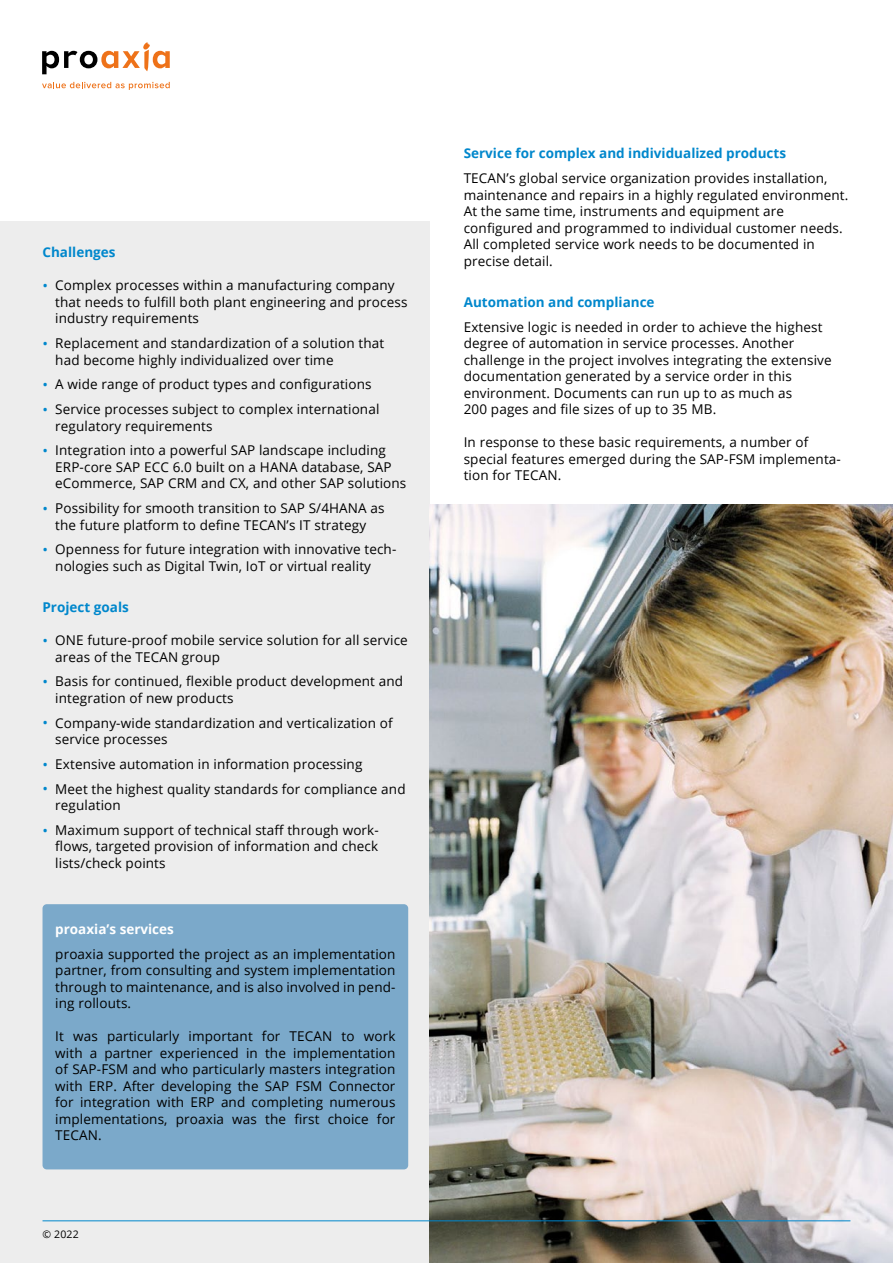
<style>
.page{position:relative;width:893px;height:1263px;background:#fff}
.page>*{position:absolute;margin:0;border:0;box-sizing:border-box;transform-origin:0 0}
.t1{font:13.5px/16.5px "Open Sans";letter-spacing:.01em;color:#000}
.t2{font:700 13.5px "Open Sans";color:#0087cc}
.t3{font:700 13.5px "Open Sans";color:#fff}
.t4{font:10.5px "Open Sans";color:#000}
.s1{font-size:14.85px;color:#0087cc}
</style>
<div class="page">
<div style="left:0;top:221px;width:429px;height:1042px;background:#ededed"></div>
<svg style="left:42px;top:42px;width:128px;height:32px"></svg>
<svg style="left:42px;top:82px;width:128px;height:8px"></svg>
<img style="left:429px;top:504px;width:464px;height:759px">
<div style="left:43px;top:904px;width:365px;height:265px;background:#7ba9ca;border-radius:4px"></div>
<hr style="left:43px;top:1220px;width:807px;height:1px;background:#0087cc">
<p class="t2" style="left:43px;top:243px;width:75px">Challenges</p>
<p class="t1" style="left:55px;top:277px;width:354px;text-indent:-13px"><span class="s1">•</span> Complex processes within a manufacturing company that needs to fulfill both plant engineering and process industry requirements</p>
<p class="t1" style="left:55px;top:335px;width:330px;text-indent:-13px"><span class="s1">•</span> Replacement and standardization of a solution that had become highly individualized over time</p>
<p class="t1" style="left:43px;top:376px;width:331px"><span class="s1">•</span> A wide range of product types and configurations</p>
<p class="t1" style="left:55px;top:401px;width:326px;text-indent:-13px"><span class="s1">•</span> Service processes subject to complex international regulatory requirements</p>
<p class="t1" style="left:55px;top:442px;width:353px;text-indent:-13px"><span class="s1">•</span> Integration into a powerful SAP landscape including<br>ERP-core SAP ECC 6.0 built on a HANA database, SAP eCommerce, SAP CRM and CX, and other SAP solutions</p>
<p class="t1" style="left:43px;top:500px;width:344px;text-align:center"><span class="s1">•</span> Possibility for smooth transition to SAP S/4HANA as the future platform to define TECAN’s IT strategy</p>
<p class="t1" style="left:55px;top:541px;width:343px;text-indent:-13px"><span class="s1">•</span> Openness for future integration with innovative tech&shy;nologies such as Digital Twin, IoT or virtual reality</p>
<p class="t2" style="left:43px;top:598px;width:88px">Project goals</p>
<p class="t1" style="left:55px;top:632px;width:354px;text-indent:-13px"><span class="s1">•</span> ONE future-proof mobile service solution for all service areas of the TECAN group</p>
<p class="t1" style="left:55px;top:673px;width:349px;text-indent:-13px"><span class="s1">•</span> Basis for continued, flexible product development and integration of new products</p>
<p class="t1" style="left:55px;top:714px;width:339px;text-indent:-13px"><span class="s1">•</span> Company-wide standardization and verticalization of service processes</p>
<p class="t1" style="left:43px;top:755px;width:321px"><span class="s1">•</span> Extensive automation in information processing</p>
<p class="t1" style="left:55px;top:780px;width:352px;text-indent:-13px"><span class="s1">•</span> Meet the highest quality standards for compliance and regulation</p>
<p class="t1" style="left:55px;top:821px;width:325px;text-align:justify;text-indent:-13px"><span class="s1">•</span> Maximum support of technical staff through work&shy;flows, targeted provision of information and check lists/check points</p>
<p class="t3" style="left:55px;top:919px;width:120px">proaxia’s services</p>
<p class="t1" style="left:55px;top:945px;width:342px;text-align:justify">proaxia supported the project as an implementation partner, from consulting and system implementation through to maintenance, and is also involved in pend&shy;ing rollouts.</p>
<p class="t1" style="left:55px;top:1028px;width:342px;text-align:justify">It was particularly important for TECAN to work with a partner experienced in the implementation of SAP-FSM and who particularly masters integration with ERP. After developing the SAP FSM Connector for integration with ERP and completing numerous implementations, proaxia was the first choice for TECAN.</p>
<p class="t4" style="left:43px;top:1227px;width:38px">© 2022</p>
<p class="t2" style="left:464px;top:144px;width:324px">Service for complex and individualized products</p>
<p class="t1" style="left:464px;top:170px;width:386px">TECAN’s global service organization provides installation, maintenance and repairs in a highly regulated environment.<br>At the same time, instruments and equipment are configured and programmed to individual customer needs.<br>All completed service work needs to be documented in precise detail.</p>
<p class="t2" style="left:464px;top:292px;width:192px">Automation and compliance</p>
<p class="t1" style="left:464px;top:318px;width:369px">Extensive logic is needed in order to achieve the highest degree of automation in service processes. Another challenge in the project involves integrating the extensive documentation generated by a service order in this environment. Documents can run up to as much as<br>200 pages and file sizes of up to 35 MB.</p>
<p class="t1" style="left:464px;top:433px;width:379px">In response to these basic requirements, a number of special features emerged during the SAP-FSM implementa&shy;tion for TECAN.</p>
</div>
